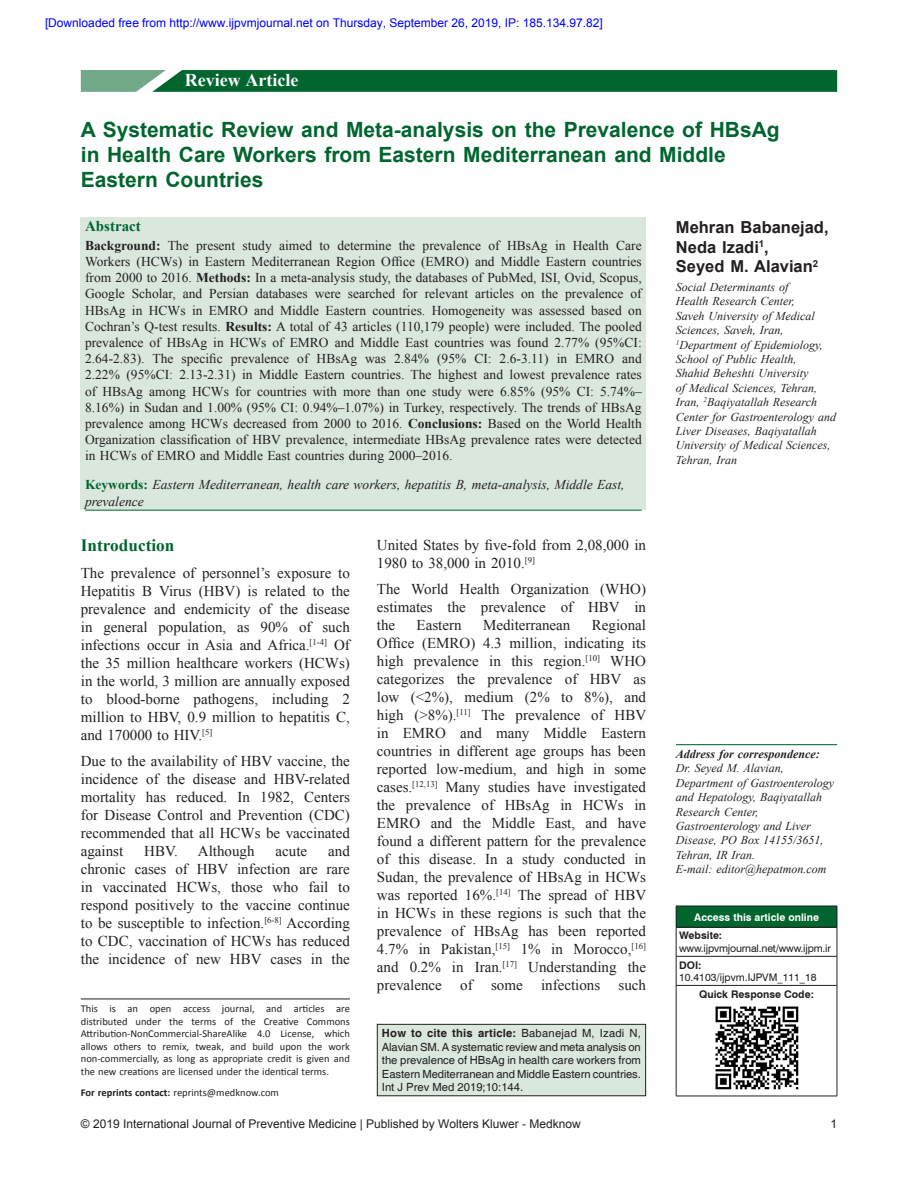
<style>
.page{position:relative;width:918px;height:1188px;background:#fff}
.page>*{position:absolute;margin:0;border:0;box-sizing:border-box;transform-origin:0 0}
.t1{font:700 21px/25.2px "Arial";color:#00652e}
.t2{font:700 18px "Times New Roman";color:#fff}
.t3{font:700 17.25px "Times New Roman";color:#00652e}
.t4{font:700 16.5px/19.5px "Arial";color:#231f20}
.t5{font:15px/18px "Times New Roman";color:#231f20;text-align:justify}
.t6{font:700 15px "Times New Roman";color:#00652e}
.t7{font:13.5px/16.2px "Times New Roman";color:#231f20;text-align:justify}
.t8{font:italic 13.5px/16.2px "Times New Roman";color:#231f20}
.t9{font:italic 12px/14.4px "Times New Roman";color:#231f20}
.t10{font:12px "Arial";color:#00f}
.t11{font:12px "Arial";color:#231f20}
.t12{font:italic 700 12px "Times New Roman";color:#231f20}
.t13{font:11.25px/13.5px "Helvetica";letter-spacing:-.005em;color:#231f20;text-align:justify}
.t14{font:10.5px/12.6px "Calibri";color:#231f20;text-align:justify}
.t15{font:10.5px "Swiss 721 BT";letter-spacing:-.015em;color:#231f20}
.t16{font:700 10.5px "Swiss 721 BT";color:#231f20}
.t17{font:700 10.5px "Swiss 721 BT";color:#fff}
.s1{font-weight:700}
.s2{font-weight:700;font-style:normal;color:#00652e}
</style>
<div class="page">
<hr style="left:676px;top:744px;width:161px;height:1px;background:#00652e">
<div style="left:81px;top:217px;width:565px;height:293px;background:#d9e7dd"></div>
<hr style="left:85px;top:510px;width:557px;height:1px;background:#00652e">
<svg style="left:81px;top:70px;width:756px;height:22px"></svg>
<div style="left:377px;top:1024px;width:269px;height:72px;background:#d9e7dd"></div>
<div style="left:377px;top:1024px;width:269px;height:72px;border:1px solid #231f20"></div>
<hr style="left:81px;top:999px;width:269px;height:1px;background:#231f20">
<div style="left:676px;top:906px;width:161px;height:21px;background:#00652e"></div>
<hr style="left:676px;top:927px;width:161px;height:1px;background:#231f20">
<hr style="left:676px;top:956px;width:161px;height:1px;background:#231f20">
<hr style="left:676px;top:985px;width:161px;height:1px;background:#231f20">
<hr style="left:676px;top:906px;width:161px;height:1px;background:#231f20">
<svg style="left:676px;top:906px;width:1px;height:79px"></svg>
<svg style="left:837px;top:906px;width:1px;height:79px"></svg>
<hr style="left:676px;top:986px;width:1px;height:110px;background:#231f20">
<hr style="left:837px;top:986px;width:1px;height:110px;background:#231f20">
<hr style="left:676px;top:1096px;width:161px;height:1px;background:#231f20">
<img style="left:715px;top:1006px;width:84px;height:84px">
<p class="t10" style="left:45px;top:16px;width:559px">[Downloaded free from http://www.ijpvmjournal.net on Thursday, September 26, 2019, IP: 185.134.97.82]</p>
<p class="t2" style="left:185px;top:67px;width:115px">Review Article</p>
<h1 class="t1" style="left:81px;top:117px;width:700px">A Systematic Review and Meta‑analysis on the Prevalence of HBsAg in Health Care Workers from Eastern Mediterranean and Middle<br>Eastern Countries</h1>
<p class="t6" style="left:85px;top:216px;width:57px">Abstract</p>
<p class="t7" style="left:85px;top:237px;width:558px"><span class="s1">Background:</span> The present study aimed to determine the prevalence of HBsAg in Health Care Workers (HCWs) in Eastern Mediterranean Region Office (EMRO) and Middle Eastern countries from 2000 to 2016. <span class="s1">Methods:</span> In a meta‑analysis study, the databases of PubMed, ISI, Ovid, Scopus, Google Scholar, and Persian databases were searched for relevant articles on the prevalence of HBsAg in HCWs in EMRO and Middle Eastern countries. Homogeneity was assessed based on Cochran’s Q‑test results. <span class="s1">Results:</span> A total of 43 articles (110,179 people) were included. The pooled prevalence of HBsAg in HCWs of EMRO and Middle East countries was found 2.77% (95%CI:<br>2.64‑2.83). The specific prevalence of HBsAg was 2.84% (95% CI: 2.6‑3.11) in EMRO and 2.22% (95%CI: 2.13‑2.31) in Middle Eastern countries. The highest and lowest prevalence rates of HBsAg among HCWs for countries with more than one study were 6.85% (95% CI: 5.74%– 8.16%) in Sudan and 1.00% (95% CI: 0.94%–1.07%) in Turkey, respectively. The trends of HBsAg prevalence among HCWs decreased from 2000 to 2016. <span class="s1">Conclusions:</span> Based on the World Health Organization classification of HBV prevalence, intermediate HBsAg prevalence rates were detected in HCWs of EMRO and Middle East countries during 2000–2016.</p>
<p class="t8" style="left:85px;top:476px;width:541px"><span class="s2">Keywords:</span> Eastern Mediterranean, health care workers, hepatitis B, meta‑analysis, Middle East, prevalence</p>
<p class="t3" style="left:81px;top:533px;width:95px">Introduction</p>
<p class="t5" style="left:81px;top:563px;width:271px">The prevalence of personnel’s exposure to Hepatitis B Virus (HBV) is related to the prevalence and endemicity of the disease in general population, as 90% of such infections occur in Asia and Africa.<sup>[1‑4]</sup> Of the 35 million healthcare workers (HCWs) in the world, 3 million are annually exposed to blood‑borne pathogens, including 2 million to HBV, 0.9 million to hepatitis C, and 170000 to HIV.<sup>[5]</sup></p>
<p class="t5" style="left:81px;top:752px;width:271px">Due to the availability of HBV vaccine, the incidence of the disease and HBV‑related mortality has reduced. In 1982, Centers for Disease Control and Prevention (CDC) recommended that all HCWs be vaccinated against</p>
<p class="t5" style="left:81px;top:842px;width:271px;text-indent:247px">and chronic cases of HBV infection are rare in vaccinated HCWs, those who fail to respond positively to the vaccine continue to be susceptible to infection.<sup>[6‑8]</sup> According to CDC, vaccination of HCWs has reduced the incidence of new HBV cases in the</p>
<p class="t5" style="left:144px;top:842px;width:35px">HBV.</p>
<p class="t5" style="left:198px;top:842px;width:58px">Although</p>
<p class="t5" style="left:276px;top:842px;width:33px">acute</p>
<p class="t14" style="left:81px;top:1002px;width:271px">This is an open access journal, and articles are distributed under the terms of the Creative Commons Attribution‑NonCommercial‑ShareAlike 4.0 License, which allows others to remix, tweak, and build upon the work non‑commercially, as long as appropriate credit is given and the new creations are licensed under the identical terms.</p>
<p class="t14" style="left:81px;top:1086px;width:200px"><span class="s1">For reprints contact:</span> reprints@medknow.com</p>
<p class="t5" style="left:377px;top:535px;width:271px">United States by five‑fold from 2,08,000 in<br>1980 to 38,000 in 2010.<sup>[9]</sup></p>
<p class="t5" style="left:377px;top:580px;width:271px">The World Health Organization (WHO) estimates the prevalence of HBV in the</p>
<p class="t5" style="left:377px;top:616px;width:271px;text-indent:215px">Regional Office (EMRO) 4.3 million, indicating its high prevalence in this region.<sup>[10]</sup> WHO categorizes the prevalence of HBV as low (&lt;2%), medium (2% to 8%), and high (&gt;8%).<sup>[11]</sup> The prevalence of HBV in EMRO and many Middle Eastern countries in different age groups has been reported low‑medium, and high in some cases.<sup>[12,13]</sup> Many studies have investigated the prevalence of HBsAg in HCWs in EMRO and the Middle East, and have found a different pattern for the prevalence of this disease. In a study conducted in Sudan, the prevalence of HBsAg in HCWs was reported 16%.<sup>[14]</sup> The spread of HBV in HCWs in these regions is such that the prevalence of HBsAg has been reported 4.7% in Pakistan,<sup>[15]</sup> 1% in Morocco,<sup>[16] </sup>and 0.2% in Iran.<sup>[17]</sup> Understanding the prevalence of some infections such</p>
<p class="t5" style="left:417px;top:616px;width:46px">Eastern</p>
<p class="t5" style="left:483px;top:616px;width:89px">Mediterranean</p>
<p class="t13" style="left:382px;top:1027px;width:261px"><span class="s1">How to cite this article:</span> Babanejad M, Izadi N, Alavian SM. A systematic review and meta analysis on the prevalence of HBsAg in health care workers from Eastern Mediterranean and Middle Eastern countries.<br>Int J Prev Med 2019;10:144.</p>
<p class="t4" style="left:676px;top:218px;width:154px">Mehran Babanejad,<br>Neda Izadi<sup>1</sup>,<br>Seyed M. Alavian<sup>2</sup></p>
<p class="t9" style="left:676px;top:279px;width:162px">Social Determinants of<br>Health Research Center,<br>Saveh University of Medical<br>Sciences, Saveh, Iran,<br><sup>1</sup>Department of Epidemiology,<br>School of Public Health,<br>Shahid Beheshti University<br>of Medical Sciences, Tehran,<br>Iran, <sup>2</sup>Baqiyatallah Research<br>Center for Gastroenterology and<br>Liver Diseases, Baqiyatallah<br>University of Medical Sciences,<br>Tehran, Iran</p>
<p class="t12" style="left:676px;top:746px;width:145px">Address for correspondence:</p>
<p class="t9" style="left:676px;top:761px;width:160px">Dr. Seyed M. Alavian,<br>Department of Gastroenterology and Hepatology, Baqiyatallah<br>Research Center,<br>Gastroenterology and Liver<br>Disease, PO Box 14155/3651,<br>Tehran, IR Iran.<br>E‑mail: editor@hepatmon.com</p>
<p class="t17" style="left:694px;top:910px;width:126px">Access this article online</p>
<p class="t16" style="left:679px;top:928px;width:45px">Website:</p>
<p class="t15" style="left:679px;top:941px;width:153px">www.ijpvmjournal.net/www.ijpm.ir</p>
<p class="t16" style="left:679px;top:958px;width:24px">DOI:</p>
<p class="t15" style="left:679px;top:970px;width:139px">10.4103/ijpvm.IJPVM_111_18</p>
<p class="t16" style="left:699px;top:987px;width:116px">Quick Response Code:</p>
<p class="t11" style="left:81px;top:1116px;width:501px">© 2019 International Journal of Preventive Medicine | Published by Wolters Kluwer - Medknow</p>
<p class="t11" style="left:830px;top:1116px;width:8px">1</p>
</div>
